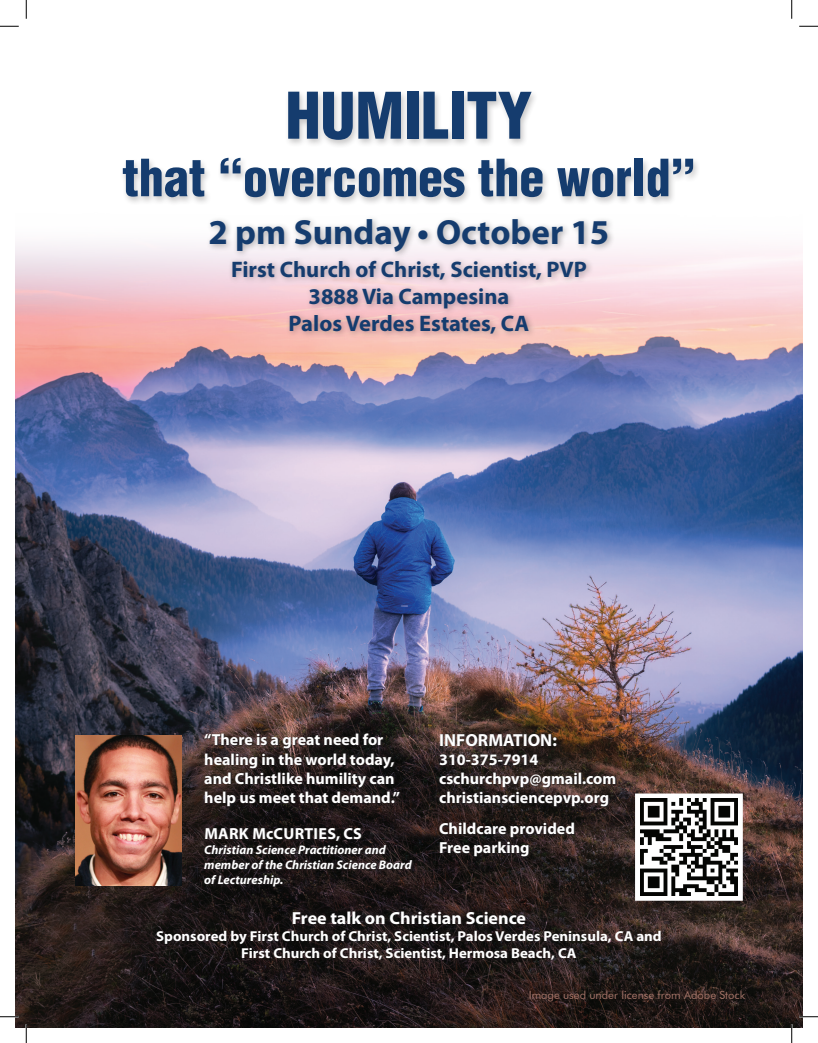
<style>
.page{position:relative;width:818px;height:1043px;background:#fff}
.page>*{position:absolute;margin:0;border:0;box-sizing:border-box;transform-origin:0 0}
.t1{font:62.5px "Switzerland Cond Black Plain";color:#153c6e}
.t2{font:50px "Switzerland Cond Black Plain";color:#153c6e}
.t3{font:700 35px "Myriad Pro";color:#153c6e}
.t4{font:700 22.5px/27px "Myriad Pro";color:#153c6e;text-align:center}
.t5{font:700 17.5px "Myriad Pro";color:#fff}
.t6{font:700 16px/19.2px "Myriad Pro";color:#fff}
.t7{font:700 16px "Myriad Pro";letter-spacing:.02em;color:#fff}
.t8{font:700 14.38px/17.2px "Myriad Pro";color:#fff;text-align:center}
.t9{font:italic 700 12.5px/15px "Myriad Pro";color:#fff}
.t10{font:11.25px "Futura BT";color:#a67569}
</style>
<div class="page">
<img style="left:15px;top:243px;width:787px;height:785px">
<div style="left:119px;top:89px;width:582px;height:117px;background:#231f20;opacity:.25"></div>
<svg style="left:205px;top:734px;width:208px;height:154px;background:#211a1a"></svg>
<svg style="left:440px;top:733px;width:177px;height:124px;background:#2d221f"></svg>
<div style="left:206px;top:215px;width:409px;height:126px;background:#231f20;opacity:.35"></div>
<img style="left:75px;top:735px;width:107px;height:150px">
<svg style="left:635px;top:793px;width:107px;height:107px"></svg>
<img style="left:640px;top:799px;width:97px;height:96px">
<svg style="left:0;top:25px;width:19px;height:2px"></svg>
<svg style="left:799px;top:25px;width:19px;height:2px"></svg>
<svg style="left:0;top:1015px;width:19px;height:2px"></svg>
<svg style="left:799px;top:1015px;width:19px;height:2px"></svg>
<svg style="left:25px;top:0;width:2px;height:19px"></svg>
<svg style="left:25px;top:1024px;width:2px;height:18px"></svg>
<svg style="left:791px;top:0;width:1px;height:19px"></svg>
<svg style="left:790px;top:1024px;width:2px;height:18px"></svg>
<h1 class="t1" style="left:285px;top:77px;width:248px">HUMILITY</h1>
<h2 class="t2" style="left:122px;top:147px;width:575px">that “overcomes the world”</h2>
<h3 class="t3" style="left:209px;top:210px;width:402px">2 pm Sunday • October 15</h3>
<h3 class="t4" style="left:231px;top:255px;width:357px">First Church of Christ, Scientist, PVP<br>3888 Via Campesina<br>Palos Verdes Estates, CA</h3>
<p class="t6" style="left:204px;top:729px;width:197px">“There is a great need for healing in the world today, and Christlike humility can help us meet that demand.”</p>
<p class="t7" style="left:204px;top:823px;width:159px">MARK McCURTIES, CS</p>
<p class="t9" style="left:204px;top:842px;width:209px">Christian Science Practitioner and member of the Christian Science Board of Lectureship.</p>
<p class="t5" style="left:439px;top:728px;width:119px">INFORMATION:</p>
<p class="t6" style="left:439px;top:749px;width:179px">310-375-7914 cschurchpvp@gmail.com christiansciencepvp.org</p>
<p class="t6" style="left:439px;top:818px;width:137px">Childcare provided<br>Free parking</p>
<p class="t5" style="left:292px;top:906px;width:236px">Free talk on Christian Science</p>
<p class="t8" style="left:156px;top:927px;width:507px">Sponsored by First Church of Christ, Scientist, Palos Verdes Peninsula, CA and<br>First Church of Christ, Scientist, Hermosa Beach, CA</p>
<p class="t10" style="left:528px;top:988px;width:218px">Image used under license from Adobe Stock</p>
</div>
